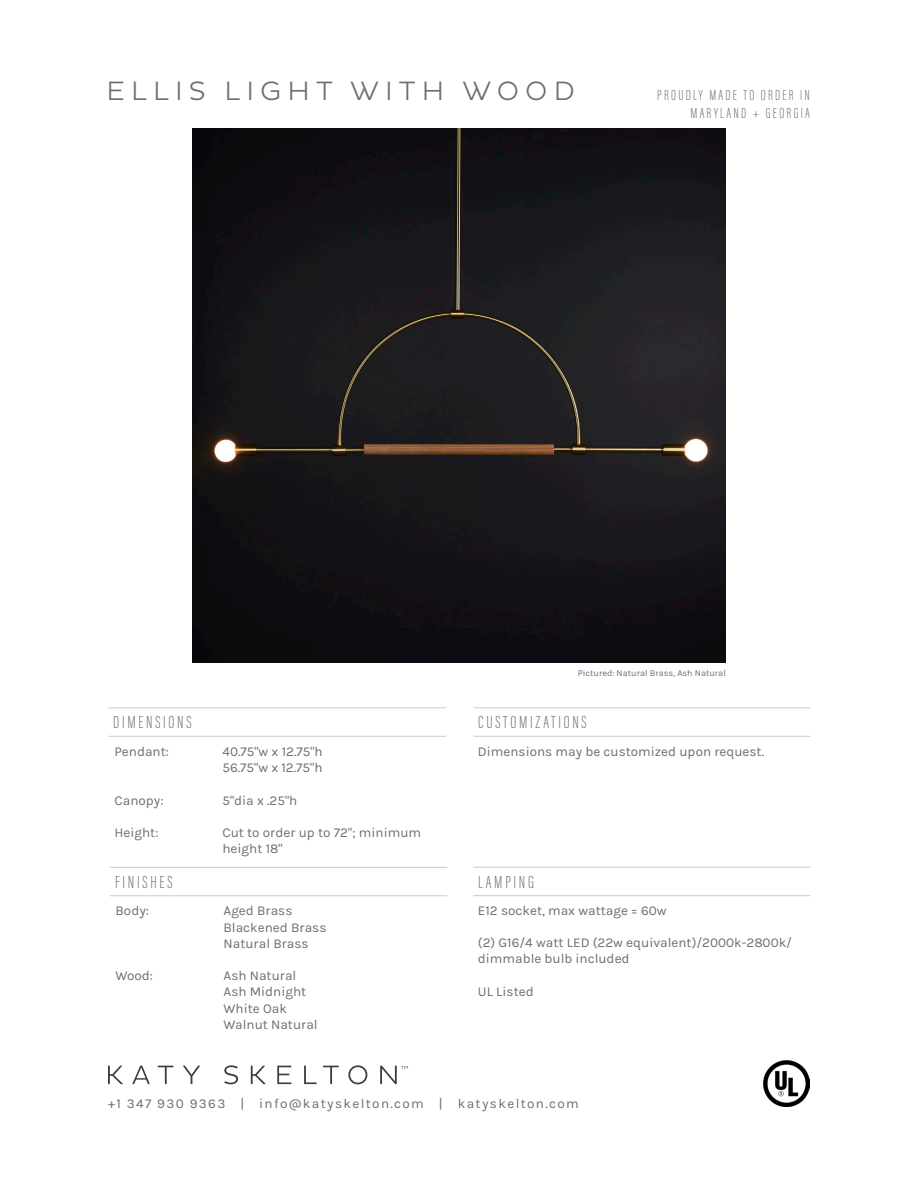
<style>
.page{position:relative;width:918px;height:1188px;background:#fff}
.page>*{position:absolute;margin:0;border:0;box-sizing:border-box;transform-origin:0 0}
.t1{font:300 27px "Pluto Sans";letter-spacing:.225em;color:#6d6e71}
.t2{font:200 18px "Acumin Pro Extra Cond";letter-spacing:.15em;color:#6d6e71}
.t3{font:200 15px "Acumin Pro Extra Cond";letter-spacing:.15em;color:#6d6e71}
.t4{font:13.5px/16.2px "Karla";color:#6d6e71}
.t5{font:13.5px "Karla";letter-spacing:.1em;color:#6d6e71}
.t6{font:9px "Karla";color:#6d6e71}
.t7{font:300 4.5px "Pluto Sans";color:#231f20}
</style>
<div class="page">
<img style="left:192px;top:128px;width:534px;height:534px">
<svg style="left:108px;top:1066px;width:15px;height:18px"></svg>
<svg style="left:132px;top:1066px;width:18px;height:18px"></svg>
<svg style="left:158px;top:1066px;width:15px;height:18px"></svg>
<svg style="left:183px;top:1066px;width:17px;height:18px"></svg>
<svg style="left:224px;top:1065px;width:14px;height:19px"></svg>
<svg style="left:251px;top:1066px;width:15px;height:18px"></svg>
<svg style="left:277px;top:1066px;width:14px;height:18px"></svg>
<svg style="left:304px;top:1066px;width:13px;height:18px"></svg>
<svg style="left:323px;top:1066px;width:16px;height:18px"></svg>
<svg style="left:348px;top:1065px;width:19px;height:19px"></svg>
<svg style="left:380px;top:1066px;width:17px;height:18px"></svg>
<img style="left:764px;top:1061px;width:46px;height:46px">
<hr style="left:109px;top:707px;width:337px;height:1px;background:#cacbc4">
<hr style="left:109px;top:736px;width:337px;height:1px;background:#cacbc4">
<hr style="left:473px;top:867px;width:338px;height:1px;background:#cacbc4">
<hr style="left:473px;top:895px;width:338px;height:1px;background:#cacbc4">
<hr style="left:474px;top:707px;width:337px;height:1px;background:#cacbc4">
<hr style="left:474px;top:736px;width:337px;height:1px;background:#cacbc4">
<hr style="left:110px;top:867px;width:337px;height:1px;background:#cacbc4">
<hr style="left:110px;top:895px;width:337px;height:1px;background:#cacbc4">
<p class="t1" style="left:106px;top:75px;width:470px">ELLIS LIGHT WITH WOOD</p>
<p class="t3" style="left:657px;top:87px;width:154px">PROUDLY MADE TO ORDER IN</p>
<p class="t3" style="left:691px;top:105px;width:121px">MARYLAND + GEORGIA</p>
<p class="t2" style="left:113px;top:711px;width:80px">DIMENSIONS</p>
<p class="t4" style="left:115px;top:744px;width:56px">Pendant:</p>
<p class="t4" style="left:223px;top:744px;width:102px">40.75"w x 12.75"h</p>
<p class="t4" style="left:223px;top:760px;width:101px">56.75"w x 12.75"h</p>
<p class="t4" style="left:115px;top:792px;width:51px">Canopy:</p>
<p class="t4" style="left:223px;top:792px;width:76px">5"dia x .25"h</p>
<p class="t4" style="left:115px;top:825px;width:45px">Height:</p>
<p class="t4" style="left:223px;top:825px;width:200px">Cut to order up to 72"; minimum height 18"</p>
<p class="t2" style="left:115px;top:871px;width:59px">FINISHES</p>
<p class="t4" style="left:116px;top:903px;width:35px">Body:</p>
<p class="t4" style="left:224px;top:903px;width:70px">Aged Brass</p>
<p class="t4" style="left:224px;top:919px;width:104px">Blackened Brass</p>
<p class="t4" style="left:224px;top:935px;width:87px">Natural Brass</p>
<p class="t4" style="left:116px;top:968px;width:39px">Wood:</p>
<p class="t4" style="left:224px;top:968px;width:74px">Ash Natural</p>
<p class="t4" style="left:224px;top:984px;width:84px">Ash Midnight<br>White Oak</p>
<p class="t4" style="left:224px;top:1016px;width:96px">Walnut Natural</p>
<p class="t7" style="left:401px;top:1065px;width:9px">TM</p>
<p class="t6" style="left:578px;top:669px;width:150px">Pictured: Natural Brass, Ash Natural</p>
<p class="t2" style="left:478px;top:711px;width:110px">CUSTOMIZATIONS</p>
<p class="t4" style="left:478px;top:743px;width:288px">Dimensions may be customized upon request.</p>
<p class="t2" style="left:478px;top:871px;width:57px">LAMPING</p>
<p class="t4" style="left:478px;top:902px;width:190px">E12 socket, max wattage = 60w</p>
<p class="t4" style="left:478px;top:935px;width:316px">(2) G16/4 watt LED (22w equivalent)/2000k-2800k/ dimmable bulb included</p>
<p class="t4" style="left:478px;top:983px;width:57px">UL Listed</p>
<p class="t5" style="left:108px;top:1096px;width:472px">+1 347 930 9363 | info@katyskelton.com | katyskelton.com</p>
</div>
